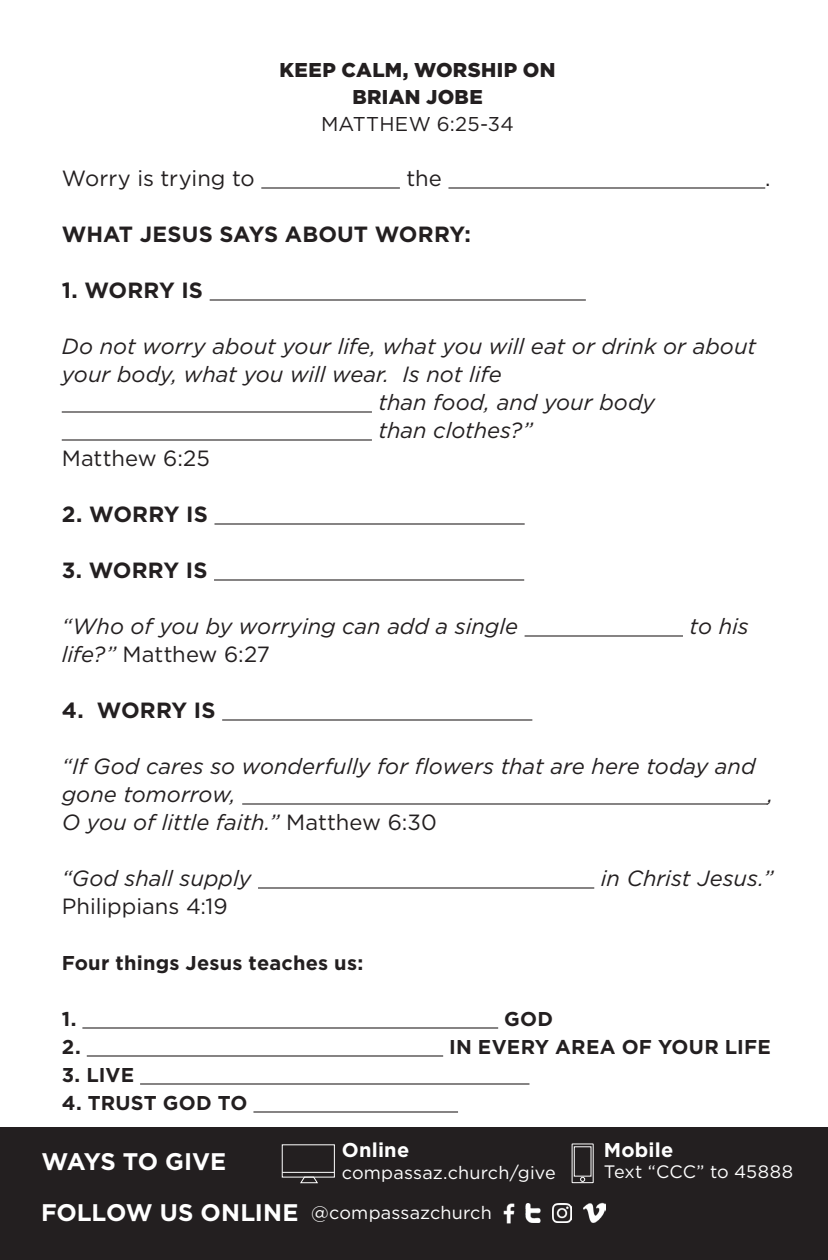
<style>
.page{position:relative;width:828px;height:1260px;background:#fff}
.page>*{position:absolute;margin:0;border:0;box-sizing:border-box;transform-origin:0 0}
.t1{font:700 24px "Gotham";letter-spacing:-.005em;color:#fff}
.t2{font:italic 22px/28px "Gotham";color:#231f20}
.t3{font:22px "Gotham";color:#231f20}
.t4{font:700 22px "Gotham";letter-spacing:.005em;color:#231f20}
.t5{font:700 20px "Gotham";letter-spacing:.01em;color:#231f20}
.t6{font:900 20px "Gotham";letter-spacing:.02em;color:#231f20}
.t7{font:20px "Gotham";letter-spacing:.015em;color:#231f20}
.t8{font:700 20px "Gotham";letter-spacing:.01em;color:#fff}
.t9{font:18px "Gotham";letter-spacing:.01em;color:#fff}
.s1{font-style:italic}
.s2{font-style:normal}
</style>
<div class="page">
<div style="left:0;top:1127px;width:828px;height:133px;background:#231f20"></div>
<img style="left:503px;top:1203px;width:12px;height:21px">
<img style="left:525px;top:1203px;width:16px;height:20px">
<img style="left:584px;top:1202px;width:22px;height:21px">
<img style="left:552px;top:1203px;width:20px;height:20px">
<div style="left:282px;top:1144px;width:53px;height:34px;border:1px solid #fff"></div>
<hr style="left:282px;top:1172px;width:52px;height:1px;background:#fff">
<svg style="left:299px;top:1176px;width:20px;height:8px"></svg>
<div style="left:572px;top:1143px;width:22px;height:40px;border:1px solid #fff"></div>
<div style="left:574px;top:1146px;width:18px;height:31px;border:1px solid #fff"></div>
<svg style="left:580px;top:1177px;width:5px;height:5px"></svg>
<hr style="left:261px;top:187px;width:139px;height:2px;background:#231f20">
<hr style="left:448px;top:187px;width:317px;height:2px;background:#231f20">
<hr style="left:210px;top:299px;width:376px;height:2px;background:#231f20">
<hr style="left:62px;top:411px;width:310px;height:2px;background:#231f20">
<hr style="left:62px;top:439px;width:310px;height:2px;background:#231f20">
<hr style="left:215px;top:523px;width:310px;height:2px;background:#231f20">
<hr style="left:214px;top:579px;width:310px;height:2px;background:#231f20">
<hr style="left:525px;top:635px;width:158px;height:2px;background:#231f20">
<hr style="left:222px;top:719px;width:310px;height:2px;background:#231f20">
<hr style="left:242px;top:803px;width:526px;height:2px;background:#231f20">
<hr style="left:258px;top:887px;width:336px;height:2px;background:#231f20">
<hr style="left:82px;top:1027px;width:416px;height:2px;background:#231f20">
<hr style="left:87px;top:1055px;width:356px;height:2px;background:#231f20">
<hr style="left:140px;top:1083px;width:389px;height:2px;background:#231f20">
<hr style="left:253px;top:1111px;width:205px;height:2px;background:#231f20">
<p class="t6" style="left:280px;top:56px;width:277px">KEEP CALM, WORSHIP ON</p>
<p class="t6" style="left:352px;top:83px;width:132px">BRIAN JOBE</p>
<p class="t7" style="left:321px;top:111px;width:194px">MATTHEW 6:25-34</p>
<p class="t3" style="left:62px;top:164px;width:194px">Worry is trying to</p>
<p class="t3" style="left:407px;top:164px;width:37px">the</p>
<p class="t4" style="left:62px;top:219px;width:411px">WHAT JESUS SAYS ABOUT WORRY:</p>
<p class="t3" style="left:765px;top:164px;width:7px">.</p>
<p class="t4" style="left:62px;top:275px;width:143px">1. WORRY IS</p>
<p class="t2" style="left:62px;top:332px;width:696px">Do not worry about your life, what you will eat or drink or about your body, what you will wear. Is not life</p>
<p class="t2" style="left:379px;top:388px;width:278px">than food, and your body</p>
<p class="t2" style="left:379px;top:416px;width:156px">than clothes?”</p>
<p class="t3" style="left:62px;top:444px;width:150px">Matthew 6:25</p>
<p class="t4" style="left:62px;top:499px;width:148px">2. WORRY IS</p>
<p class="t4" style="left:62px;top:555px;width:147px">3. WORRY IS</p>
<p class="t2" style="left:62px;top:612px;width:458px">“Who of you by worrying can add a single</p>
<p class="t2" style="left:690px;top:612px;width:61px">to his</p>
<p class="t3" style="left:62px;top:640px;width:210px"><span class="s1">life?”</span> Matthew 6:27</p>
<p class="t4" style="left:62px;top:695px;width:155px">4. WORRY IS</p>
<p class="t2" style="left:62px;top:752px;width:695px">“If God cares so wonderfully for flowers that are here today and gone tomorrow,</p>
<p class="t2" style="left:768px;top:780px;width:7px">,</p>
<p class="t2" style="left:62px;top:808px;width:377px">O you of little faith.” <span class="s2">Matthew 6:30</span></p>
<p class="t2" style="left:62px;top:864px;width:191px">“God shall supply</p>
<p class="t2" style="left:601px;top:864px;width:174px">in Christ Jesus.”</p>
<p class="t3" style="left:62px;top:892px;width:168px">Philippians 4:19</p>
<p class="t5" style="left:62px;top:949px;width:303px">Four things Jesus teaches us:</p>
<p class="t5" style="left:62px;top:1005px;width:16px">1.</p>
<p class="t5" style="left:504px;top:1005px;width:50px">GOD</p>
<p class="t5" style="left:62px;top:1033px;width:21px">2.</p>
<p class="t5" style="left:449px;top:1033px;width:323px">IN EVERY AREA OF YOUR LIFE</p>
<p class="t5" style="left:62px;top:1061px;width:74px">3. LIVE</p>
<p class="t5" style="left:62px;top:1089px;width:187px">4. TRUST GOD TO</p>
<p class="t8" style="left:342px;top:1137px;width:69px">Online</p>
<p class="t9" style="left:342px;top:1161px;width:216px">compassaz.church/give</p>
<p class="t1" style="left:41px;top:1145px;width:186px">WAYS TO GIVE</p>
<p class="t1" style="left:41px;top:1196px;width:259px">FOLLOW US ONLINE</p>
<p class="t9" style="left:311px;top:1201px;width:182px">@compassazchurch</p>
<p class="t8" style="left:604px;top:1136px;width:71px">Mobile</p>
<p class="t9" style="left:604px;top:1160px;width:191px">Text “CCC” to 45888</p>
</div>
